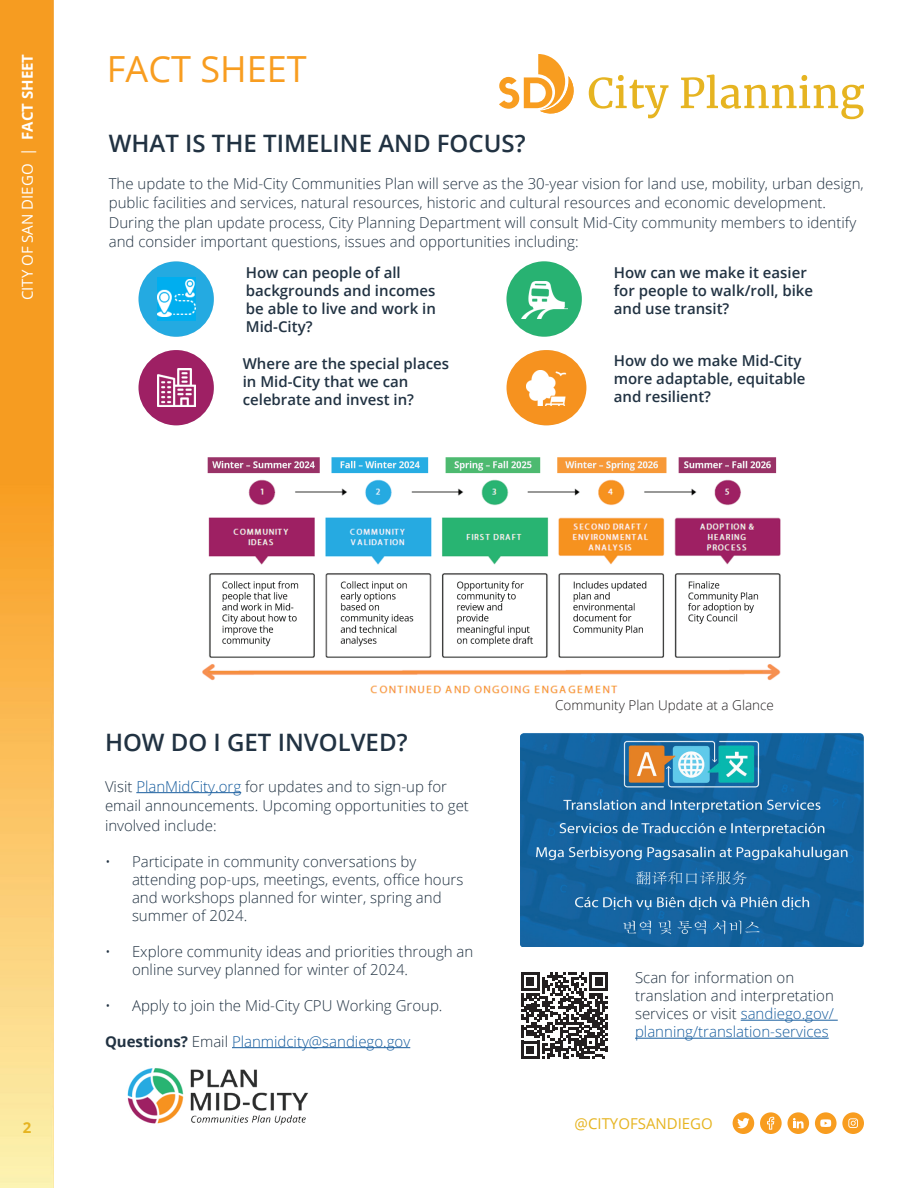
<style>
.page{position:relative;width:918px;height:1188px;background:#fff}
.page>*{position:absolute;margin:0;border:0;box-sizing:border-box;transform-origin:0 0}
.t1{font:36px "Open Sans";color:#f89d20}
.t2{font:600 24px "Open Sans";color:#213242}
.t3{font:300 15px/18px "Open Sans";color:#213242}
.t4{font:600 15px/18px "Open Sans";color:#213242}
.t5{font:300 15px "Open Sans";color:#175d9e}
.t6{font:15px "Open Sans";color:#fff}
.t7{font:15px "Open Sans";color:#e6b421}
.t8{font:700 15px "Open Sans";color:#e6b421}
.t9{font:300 13.5px "Open Sans";color:#231f20}
.s1{font-weight:700}
.s2{color:#175d9e}
.s3{font-weight:700;color:#213242}
.s4{color:#213242}
</style>
<div class="page">
<img style="left:0;top:0;width:54px;height:1188px">
<div style="left:760px;top:1112px;width:22px;height:22px;background:#f89d20;border-radius:50%"></div>
<svg style="left:767px;top:1117px;width:7px;height:13px"></svg>
<div style="left:733px;top:1112px;width:21px;height:22px;background:#f89d20;border-radius:50%"></div>
<svg style="left:737px;top:1118px;width:12px;height:10px"></svg>
<div style="left:815px;top:1112px;width:22px;height:22px;background:#f89d20;border-radius:50%"></div>
<svg style="left:820px;top:1119px;width:11px;height:8px"></svg>
<div style="left:842px;top:1112px;width:22px;height:22px;background:#f89d20;border-radius:50%"></div>
<svg style="left:848px;top:1118px;width:10px;height:10px"></svg>
<div style="left:787px;top:1112px;width:22px;height:22px;background:#f89d20;border-radius:50%"></div>
<svg style="left:793px;top:1118px;width:11px;height:10px"></svg>
<svg style="left:499px;top:54px;width:75px;height:60px"></svg>
<svg style="left:589px;top:75px;width:80px;height:43px"></svg>
<svg style="left:681px;top:74px;width:183px;height:45px"></svg>
<svg style="left:139px;top:262px;width:75px;height:75px"></svg>
<svg style="left:506px;top:262px;width:76px;height:75px"></svg>
<svg style="left:139px;top:350px;width:75px;height:75px"></svg>
<svg style="left:508px;top:350px;width:76px;height:75px"></svg>
<hr style="left:136px;top:792px;width:105px;height:1px;background:#175d9e">
<hr style="left:232px;top:1047px;width:178px;height:1px;background:#175d9e">
<hr style="left:741px;top:1020px;width:97px;height:1px;background:#175d9e">
<hr style="left:635px;top:1038px;width:194px;height:1px;background:#175d9e">
<img style="left:521px;top:733px;width:343px;height:214px">
<svg style="left:521px;top:972px;width:87px;height:87px"></svg>
<img style="left:127px;top:1068px;width:182px;height:57px">
<img style="left:202px;top:457px;width:579px;height:237px">
<div style="left:139px;top:261px;width:75px;height:76px;background:#24aae1;border-radius:50%"></div>
<div style="left:157px;top:278px;width:38px;height:43px;background:#00aeef"></div>
<img style="left:157px;top:280px;width:38px;height:37px">
<div style="left:507px;top:261px;width:75px;height:76px;background:#28b272;border-radius:50%"></div>
<img style="left:521px;top:282px;width:46px;height:37px">
<div style="left:139px;top:350px;width:75px;height:75px;background:#9e2064;border-radius:50%"></div>
<img style="left:157px;top:369px;width:38px;height:38px">
<div style="left:507px;top:350px;width:79px;height:75px;background:#f6921f;border-radius:50%"></div>
<img style="left:527px;top:370px;width:39px;height:35px">
<p class="t6" style="left:17px;top:300px;width:248px;rotate:-90deg">CITY OF SAN DIEGO | <span class="s1">FACT SHEET</span></p>
<h1 class="t1" style="left:107px;top:44px;width:201px">FACT SHEET</h1>
<h2 class="t2" style="left:109px;top:127px;width:418px">WHAT IS THE TIMELINE AND FOCUS?</h2>
<p class="t3" style="left:109px;top:173px;width:757px;line-height:19.5px">The update to the Mid-City Communities Plan will serve as the 30-year vision for land use, mobility, urban design, public facilities and services, natural resources, historic and cultural resources and economic development.<br>During the plan update process, City Planning Department will consult Mid-City community members to identify and consider important questions, issues and opportunities including:</p>
<p class="t4" style="left:246px;top:263px;width:192px">How can people of all backgrounds and incomes be able to live and work in<br>Mid-City?</p>
<p class="t4" style="left:614px;top:263px;width:201px">How can we make it easier for people to walk/roll, bike and use transit?</p>
<p class="t4" style="left:243px;top:354px;width:208px">Where are the special places in Mid-City that we can celebrate and invest in?</p>
<p class="t4" style="left:614px;top:352px;width:193px">How do we make Mid-City more adaptable, equitable and resilient?</p>
<h2 class="t2" style="left:105px;top:726px;width:304px">HOW DO I GET INVOLVED?</h2>
<p class="t3" style="left:105px;top:776px;width:366px;line-height:19.5px">Visit <span class="s2">PlanMidCity.org</span> for updates and to sign-up for email announcements. Upcoming opportunities to get involved include:</p>
<p class="t3" style="left:132px;top:852px;width:333px;text-indent:-27px">• Participate in community conversations by attending pop-ups, meetings, events, office hours and workshops planned for winter, spring and summer of 2024.</p>
<p class="t3" style="left:132px;top:942px;width:343px;text-indent:-27px">• Explore community ideas and priorities through an online survey planned for winter of 2024.</p>
<p class="t3" style="left:105px;top:996px;width:339px">• Apply to join the Mid-City CPU Working Group.</p>
<p class="t5" style="left:105px;top:1031px;width:307px"><span class="s3">Questions?</span> <span class="s4">Email</span> Planmidcity@sandiego.gov</p>
<p class="t9" style="left:555px;top:696px;width:220px">Community Plan Update at a Glance</p>
<p class="t3" style="left:635px;top:968px;width:200px">Scan for information on translation and interpretation services or visit <span class="s2">sandiego.gov/ planning/translation-services</span></p>
<p class="t8" style="left:23px;top:1117px;width:10px">2</p>
<p class="t7" style="left:575px;top:1113px;width:140px">@CITYOFSANDIEGO</p>
</div>
